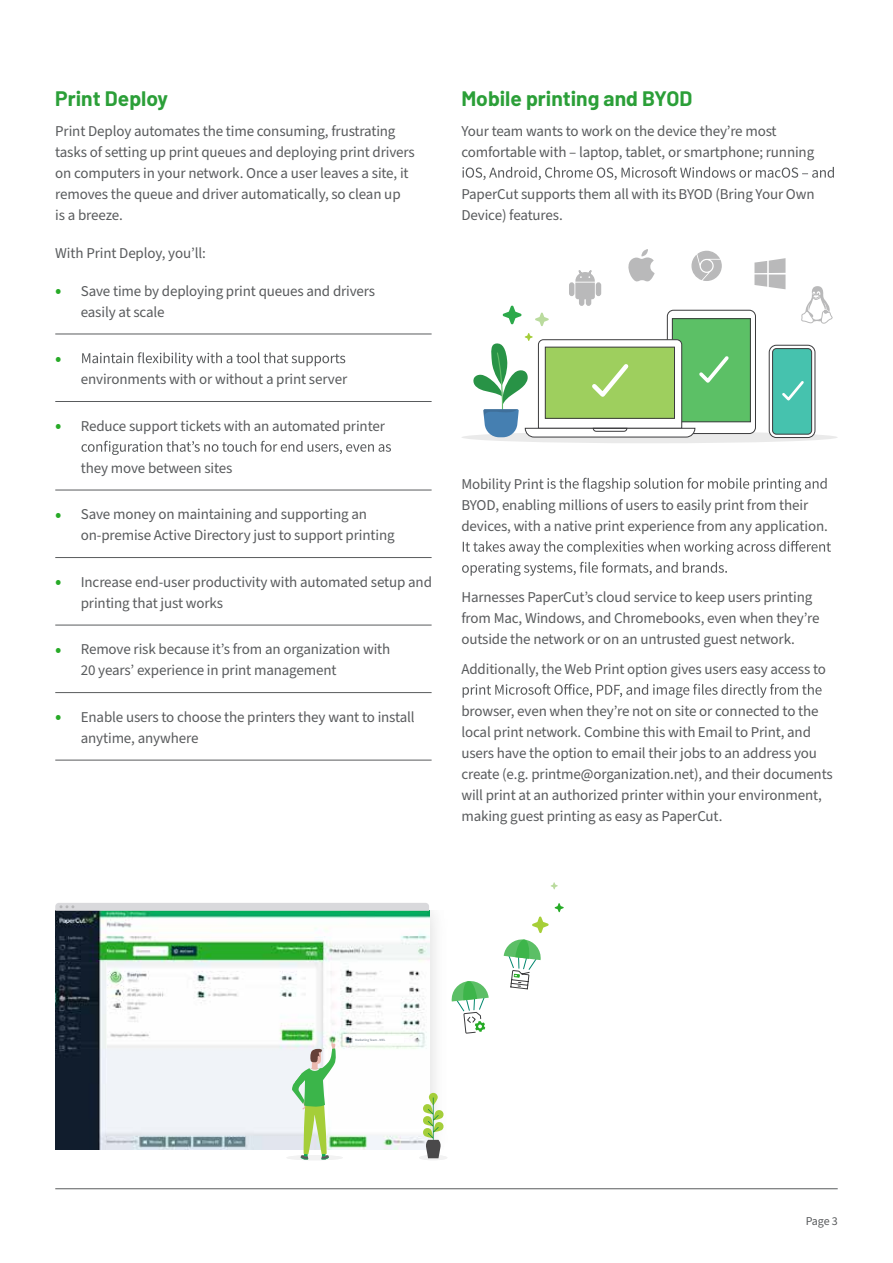
<style>
.page{position:relative;width:893px;height:1263px;background:#fff}
.page>*{position:absolute;margin:0;border:0;box-sizing:border-box;transform-origin:0 0}
.t1{font:700 21px "Barlow";color:#2b9f38}
.t2{font:21px "Source Sans Pro";color:#27aa27}
.t3{font:15px/21px "Source Sans Pro";letter-spacing:-.01em;color:#595b5d}
.t4{font:12px "Source Sans Pro";color:#595b5d}
.t5{font:600 3.3px "Source Sans Pro";color:#87939d}
.s1{font-size:21px;color:#27aa27}
</style>
<div class="page">
<hr style="left:55px;top:1188px;width:783px;height:1px;background:#595b5d">
<hr style="left:55px;top:334px;width:377px;height:1px;background:#595b5d">
<hr style="left:55px;top:401px;width:377px;height:1px;background:#595b5d">
<hr style="left:55px;top:490px;width:377px;height:1px;background:#595b5d">
<hr style="left:55px;top:557px;width:377px;height:1px;background:#595b5d">
<hr style="left:55px;top:625px;width:377px;height:1px;background:#595b5d">
<hr style="left:55px;top:692px;width:377px;height:1px;background:#595b5d">
<hr style="left:55px;top:760px;width:377px;height:1px;background:#595b5d">
<svg style="left:82px;top:352px;width:263px;height:14px"></svg>
<svg style="left:81px;top:441px;width:310px;height:14px"></svg>
<svg style="left:462px;top:167px;width:372px;height:13px"></svg>
<div style="left:461px;top:431px;width:377px;height:12px;background:#eaeaea;border-radius:50%"></div>
<svg style="left:503px;top:306px;width:18px;height:18px"></svg>
<svg style="left:535px;top:313px;width:14px;height:13px"></svg>
<div style="left:667px;top:310px;width:89px;height:124px;border:1px solid #3b3b3d;border-radius:6px"></div>
<div style="left:672px;top:319px;width:78px;height:103px;background:#5cc066"></div>
<div style="left:672px;top:318px;width:79px;height:104px;border:1px solid #3b3b3d"></div>
<svg style="left:473px;top:333px;width:259px;height:105px"></svg>
<svg style="left:769px;top:345px;width:47px;height:93px;background:#65bdaf"></svg>
<svg style="left:754px;top:258px;width:31px;height:31px"></svg>
<div style="left:569px;top:282px;width:5px;height:14px;border:2px solid #9c9c9d;border-radius:2px"></div>
<div style="left:596px;top:282px;width:5px;height:14px;border:2px solid #9c9c9d;border-radius:2px"></div>
<svg style="left:574px;top:270px;width:26px;height:36px"></svg>
<svg style="left:628px;top:249px;width:27px;height:32px"></svg>
<svg style="left:691px;top:251px;width:31px;height:30px"></svg>
<svg style="left:801px;top:286px;width:31px;height:38px"></svg>
<svg style="left:547px;top:478px;width:280px;height:14px"></svg>
<svg style="left:463px;top:541px;width:368px;height:14px"></svg>
<svg style="left:462px;top:562px;width:265px;height:14px"></svg>
<svg style="left:463px;top:684px;width:359px;height:14px"></svg>
<img style="left:429px;top:911px;width:8px;height:184px">
<img style="left:55px;top:911px;width:374px;height:238px">
<div style="left:286px;top:1155px;width:57px;height:5px;background:#f2f2f2;border-radius:50%"></div>
<svg style="left:419px;top:1155px;width:28px;height:5px"></svg>
<svg style="left:55px;top:903px;width:374px;height:8px;background:#d3d7d8"></svg>
<svg style="left:292px;top:1040px;width:45px;height:119px"></svg>
<div style="left:429px;top:1093px;width:9px;height:12px;background:#a4ce3a;border-radius:4px"></div>
<svg style="left:423px;top:1097px;width:21px;height:61px"></svg>
<div style="left:354px;top:1037px;width:50px;height:6px;background:#fff"></div>
<svg style="left:504px;top:916px;width:45px;height:74px"></svg>
<svg style="left:555px;top:903px;width:9px;height:9px"></svg>
<svg style="left:551px;top:882px;width:7px;height:7px"></svg>
<svg style="left:451px;top:981px;width:38px;height:53px"></svg>
<h1 class="t1" style="left:55px;top:85px;width:114px">Print Deploy</h1>
<p class="t3" style="left:55px;top:121px;width:361px">Print Deploy automates the time consuming, frustrating tasks of setting up print queues and deploying print drivers on computers in your network. Once a user leaves a site, it removes the queue and driver automatically, so clean up<br>is a breeze.</p>
<p class="t3" style="left:55px;top:243px;width:152px">With Print Deploy, you’ll:</p>
<p class="t3" style="left:81px;top:281px;width:296px;text-indent:-26px"><span class="s1">•</span> Save time by deploying print queues and drivers easily at scale</p>
<h1 class="t2" style="left:55px;top:344px;width:8px">•</h1>
<p class="t3" style="left:81px;top:369px;width:268px">environments with or without a print server</p>
<p class="t3" style="left:55px;top:416px;width:331px"><span class="s1">•</span> Reduce support tickets with an automated printer</p>
<p class="t3" style="left:81px;top:458px;width:153px">they move between sites</p>
<p class="t3" style="left:81px;top:504px;width:315px;text-indent:-26px"><span class="s1">•</span> Save money on maintaining and supporting an on-premise Active Directory just to support printing</p>
<p class="t3" style="left:81px;top:572px;width:353px;text-indent:-26px"><span class="s1">•</span> Increase end-user productivity with automated setup and printing that just works</p>
<p class="t3" style="left:81px;top:639px;width:311px;text-indent:-26px"><span class="s1">•</span> Remove risk because it’s from an organization with<br>20 years’ experience in print management</p>
<p class="t3" style="left:81px;top:707px;width:335px;text-indent:-26px"><span class="s1">•</span> Enable users to choose the printers they want to install anytime, anywhere</p>
<h1 class="t1" style="left:461px;top:85px;width:233px">Mobile printing and BYOD</h1>
<p class="t3" style="left:461px;top:121px;width:354px">Your team wants to work on the device they’re most comfortable with – laptop, tablet, or smartphone; running</p>
<p class="t3" style="left:461px;top:184px;width:355px">PaperCut supports them all with its BYOD (Bring Your Own<br>Device) features.</p>
<p class="t3" style="left:461px;top:474px;width:84px">Mobility Print</p>
<p class="t3" style="left:461px;top:495px;width:368px">BYOD, enabling millions of users to easily print from their devices, with a native print experience from any application.</p>
<p class="t3" style="left:461px;top:587px;width:360px">Harnesses PaperCut’s cloud service to keep users printing from Mac, Windows, and Chromebooks, even when they’re outside the network or on an untrusted guest network.</p>
<p class="t3" style="left:461px;top:659px;width:366px">Additionally, the Web Print option gives users easy access to</p>
<p class="t3" style="left:461px;top:701px;width:373px">browser, even when they’re not on site or connected to the local print network. Combine this with Email to Print, and users have the option to email their jobs to an address you create (e.g. printme@organization.net), and their documents will print at an authorized printer within your environment, making guest printing as easy as PaperCut.</p>
<p class="t5" style="left:355px;top:1037px;width:32px">Marketing Team - MEL</p>
<p class="t4" style="left:806px;top:1213px;width:33px">Page 3</p>
</div>
